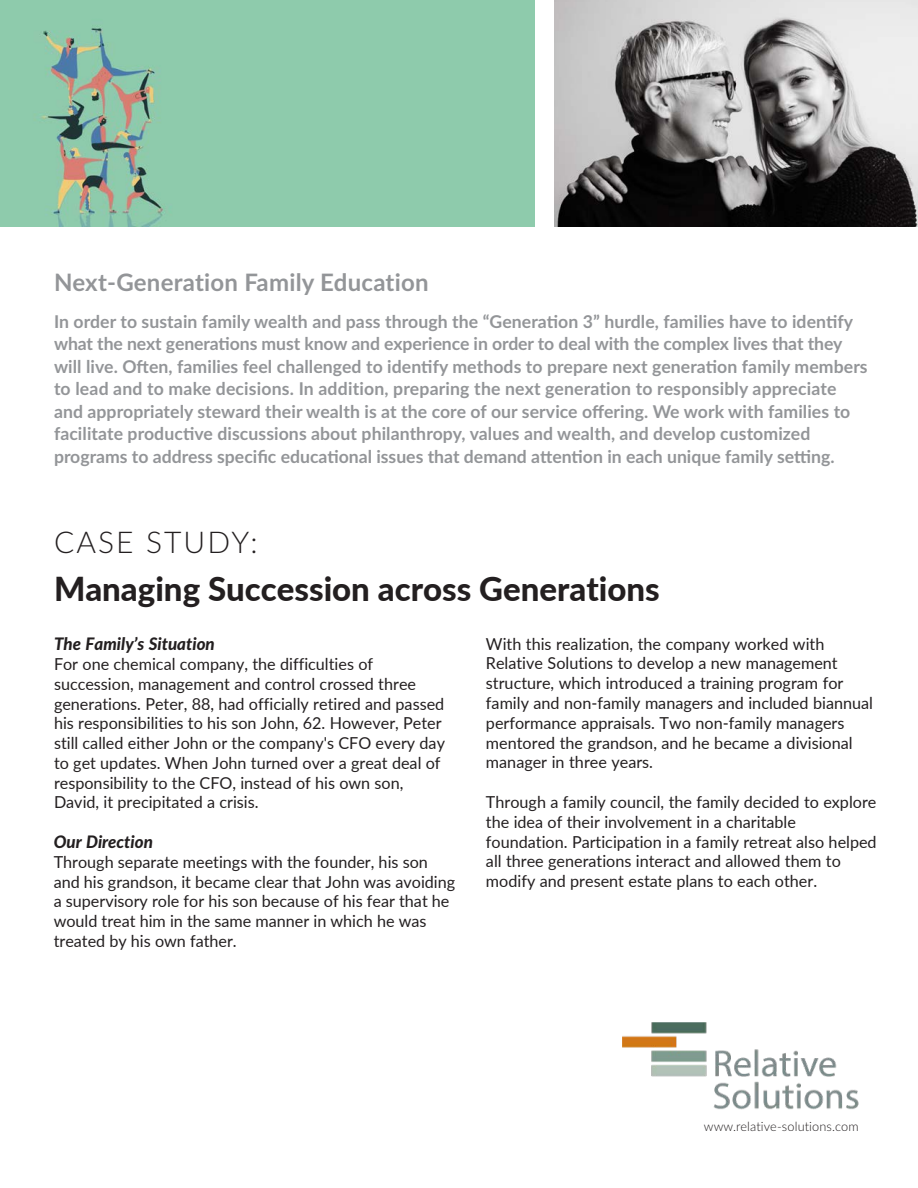
<style>
.page{position:relative;width:918px;height:1188px;background:#fff}
.page>*{position:absolute;margin:0;border:0;box-sizing:border-box;transform-origin:0 0}
.t1{font:800 33px "Lato";color:#231f20}
.t2{font:300 30px "Lato";letter-spacing:.07em;color:#231f20}
.t3{font:700 24px "Lato";letter-spacing:.01em;color:#939598}
.t4{font:700 17.7px/22.5px "Lato";letter-spacing:.005em;color:#939598}
.t5{font:italic 800 17.25px "Lato";color:#231f20}
.t6{font:16.5px/19.8px "Lato";color:#231f20}
.t7{font:300 12.75px "Lato";letter-spacing:.01em;color:#231f20}
</style>
<div class="page">
<img style="left:0;top:0;width:534px;height:227px">
<img style="left:554px;top:0;width:364px;height:227px">
<img style="left:622px;top:1022px;width:237px;height:88px">
<h3 class="t3" style="left:54px;top:268px;width:376px">Next-Generation Family Education</h3>
<p class="t4" style="left:54px;top:311px;width:815px">In order to sustain family wealth and pass through the “Generation 3” hurdle, families have to identify what the next generations must know and experience in order to deal with the complex lives that they will live. Often, families feel challenged to identify methods to prepare next generation family members to lead and to make decisions. In addition, preparing the next generation to responsibly appreciate and appropriately steward their wealth is at the core of our service offering. We work with families to facilitate productive discussions about philanthropy, values and wealth, and develop customized programs to address specific educational issues that demand attention in each unique family setting.</p>
<h2 class="t2" style="left:54px;top:525px;width:205px">CASE STUDY:</h2>
<h1 class="t1" style="left:54px;top:564px;width:607px">Managing Succession across Generations</h1>
<p class="t5" style="left:54px;top:634px;width:162px">The Family’s Situation</p>
<p class="t6" style="left:54px;top:654px;width:393px">For one chemical company, the difficulties of succession, management and control crossed three generations. Peter, 88, had officially retired and passed his responsibilities to his son John, 62. However, Peter still called either John or the company's CFO every day to get updates. When John turned over a great deal of responsibility to the CFO, instead of his own son, David, it precipitated a crisis.</p>
<p class="t5" style="left:54px;top:832px;width:101px">Our Direction</p>
<p class="t6" style="left:54px;top:851px;width:403px">Through separate meetings with the founder, his son and his grandson, it became clear that John was avoiding a supervisory role for his son because of his fear that he would treat him in the same manner in which he was treated by his own father.</p>
<p class="t6" style="left:486px;top:633px;width:388px">With this realization, the company worked with Relative Solutions to develop a new management structure, which introduced a training program for family and non-family managers and included biannual performance appraisals. Two non-family managers mentored the grandson, and he became a divisional manager in three years.</p>
<p class="t6" style="left:486px;top:791px;width:392px">Through a family council, the family decided to explore the idea of their involvement in a charitable foundation. Participation in a family retreat also helped all three generations interact and allowed them to modify and present estate plans to each other.</p>
<p class="t7" style="left:704px;top:1119px;width:157px">www.relative-solutions.com</p>
</div>
